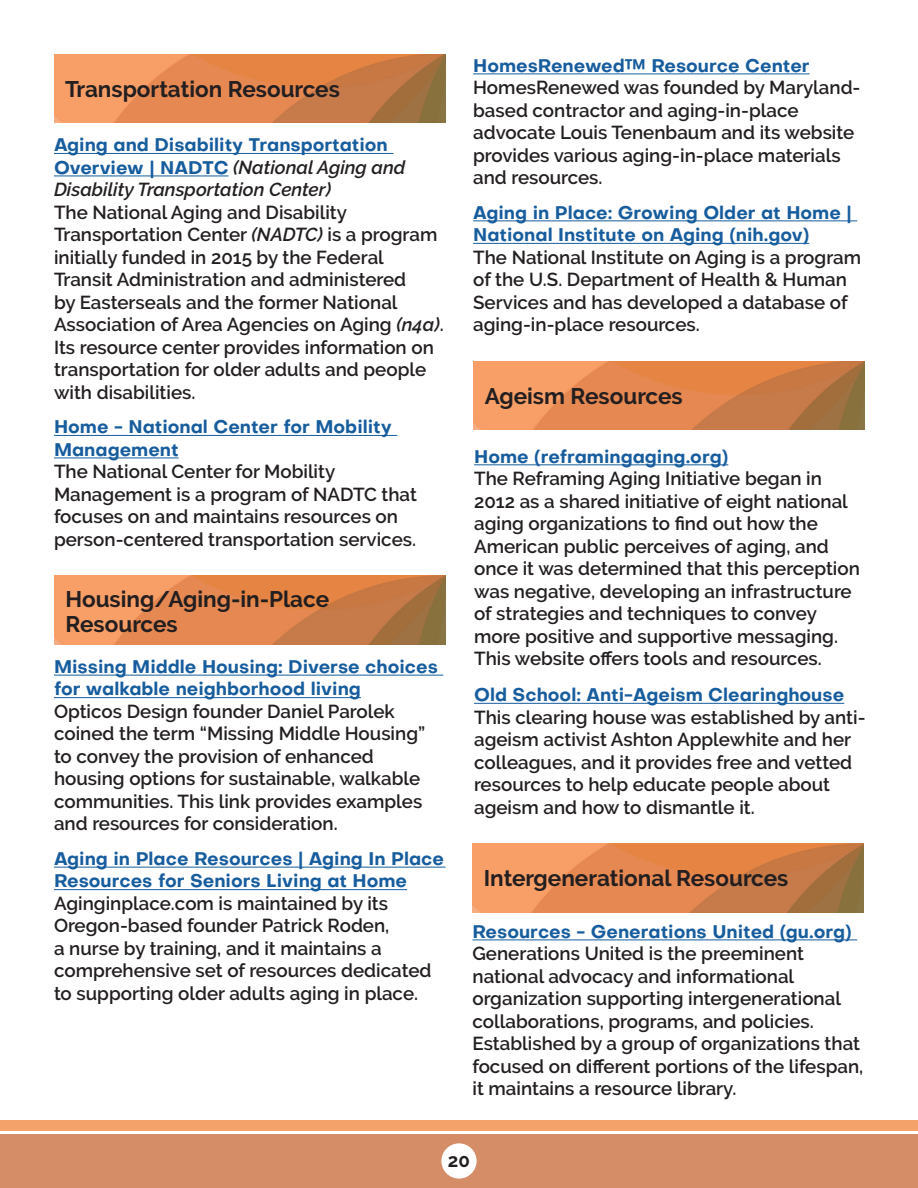
<style>
.page{position:relative;width:918px;height:1188px;background:#fff}
.page>*{position:absolute;margin:0;border:0;box-sizing:border-box;transform-origin:0 0}
.header1{font:700 22.5px/25.5px "Raleway";color:#231f20}
.header2{font:600 18.75px/22.5px "Raleway";color:#231f20}
.t1{font:700 18.75px "Raleway";color:#231f20}
.header2-2{font:700 18px/22.5px "Objectivity";color:#175d9e}
.s1{font-family:"Objectivity";font-weight:700;font-size:18px;color:#175d9e}
.s2{font-style:italic}
</style>
<div class="page">
<div style="left:0;top:1134px;width:918px;height:54px;background:#d58d68"></div>
<div style="left:0;top:1120px;width:918px;height:11px;background:#f4a269"></div>
<div style="left:441px;top:1143px;width:36px;height:36px;background:#fff;border-radius:50%"></div>
<img style="left:54px;top:576px;width:391px;height:69px">
<img style="left:472px;top:844px;width:392px;height:68px">
<img style="left:473px;top:361px;width:392px;height:69px">
<hr style="left:472px;top:939px;width:385px;height:1px;background:#175d9e">
<hr style="left:54px;top:675px;width:389px;height:1px;background:#175d9e">
<hr style="left:54px;top:697px;width:307px;height:1px;background:#175d9e">
<hr style="left:54px;top:867px;width:392px;height:1px;background:#175d9e">
<hr style="left:54px;top:889px;width:353px;height:1px;background:#175d9e">
<hr style="left:474px;top:464px;width:254px;height:1px;background:#175d9e">
<hr style="left:474px;top:703px;width:370px;height:1px;background:#175d9e">
<hr style="left:54px;top:153px;width:339px;height:1px;background:#175d9e">
<hr style="left:54px;top:175px;width:175px;height:1px;background:#175d9e">
<hr style="left:54px;top:435px;width:343px;height:1px;background:#175d9e">
<hr style="left:54px;top:457px;width:125px;height:1px;background:#175d9e">
<hr style="left:473px;top:73px;width:337px;height:1px;background:#175d9e">
<hr style="left:473px;top:220px;width:384px;height:1px;background:#175d9e">
<hr style="left:473px;top:243px;width:336px;height:1px;background:#175d9e">
<img style="left:54px;top:54px;width:391px;height:69px">
<p class="header1" style="left:65px;top:76px;width:276px">Transportation Resources</p>
<p class="header2-2" style="left:54px;top:133px;width:335px">Aging and Disability Transportation</p>
<p class="header2" style="left:54px;top:156px;width:391px"><span class="s1">Overview | NADTC</span> <span class="s2">(National Aging and Disability Transportation Center)<br></span>The National Aging and Disability Transportation Center <span class="s2">(NADTC)</span> is a program initially funded in 2015 by the Federal Transit Administration and administered<br>by Easterseals and the former National Association of Area Agencies on Aging <span class="s2">(n4a)</span>.<br>Its resource center provides information on transportation for older adults and people with disabilities.</p>
<p class="header2-2" style="left:54px;top:415px;width:339px">Home - National Center for Mobility<br>Management</p>
<p class="header2" style="left:54px;top:460px;width:364px">The National Center for Mobility Management is a program of NADTC that focuses on and maintains resources on person-centered transportation services.</p>
<p class="header1" style="left:66px;top:586px;width:265px">Housing/Aging-in-Place<br>Resources</p>
<p class="header2-2" style="left:54px;top:655px;width:385px">Missing Middle Housing: Diverse choices for walkable neighborhood living</p>
<p class="header2" style="left:54px;top:700px;width:373px">Opticos Design founder Daniel Parolek coined the term “Missing Middle Housing” to convey the provision of enhanced housing options for sustainable, walkable communities. This link provides examples and resources for consideration.</p>
<p class="header2-2" style="left:54px;top:847px;width:392px">Aging in Place Resources | Aging In Place<br>Resources for Seniors Living at Home</p>
<p class="header2" style="left:54px;top:892px;width:379px">Aginginplace.com is maintained by its Oregon-based founder Patrick Roden,<br>a nurse by training, and it maintains a comprehensive set of resources dedicated to supporting older adults aging in place.</p>
<p class="header2-2" style="left:473px;top:54px;width:338px">HomesRenewed™ Resource Center</p>
<p class="header2" style="left:473px;top:76px;width:389px">HomesRenewed was founded by Maryland&shy;based contractor and aging-in-place advocate Louis Tenenbaum and its website provides various aging-in-place materials and resources.</p>
<p class="header2-2" style="left:473px;top:201px;width:380px">Aging in Place: Growing Older at Home |<br>National Institute on Aging (nih.gov)</p>
<p class="header2" style="left:473px;top:246px;width:389px">The National Institute on Aging is a program of the U.S. Department of Health &amp; Human Services and has developed a database of aging-in-place resources.</p>
<p class="header1" style="left:485px;top:383px;width:199px">Ageism Resources</p>
<p class="header2-2" style="left:474px;top:445px;width:256px">Home (reframingaging.org)</p>
<p class="header2" style="left:474px;top:467px;width:387px">The Reframing Aging Initiative began in 2012 as a shared initiative of eight national aging organizations to find out how the American public perceives of aging, and once it was determined that this perception was negative, developing an infrastructure of strategies and techniques to convey more positive and supportive messaging.<br>This website offers tools and resources.</p>
<p class="header2-2" style="left:474px;top:683px;width:372px">Old School: Anti-Ageism Clearinghouse</p>
<p class="header2" style="left:474px;top:706px;width:393px">This clearing house was established by anti&shy;ageism activist Ashton Applewhite and her colleagues, and it provides free and vetted resources to help educate people about ageism and how to dismantle it.</p>
<p class="header1" style="left:484px;top:866px;width:306px">Intergenerational Resources</p>
<p class="header2-2" style="left:472px;top:920px;width:381px">Resources - Generations United (gu.org)</p>
<p class="header2" style="left:472px;top:942px;width:392px">Generations United is the preeminent national advocacy and informational organization supporting intergenerational collaborations, programs, and policies.<br>Established by a group of organizations that focused on different portions of the lifespan, it maintains a resource library.</p>
<p class="t1" style="left:448px;top:1149px;width:24px">20</p>
</div>
